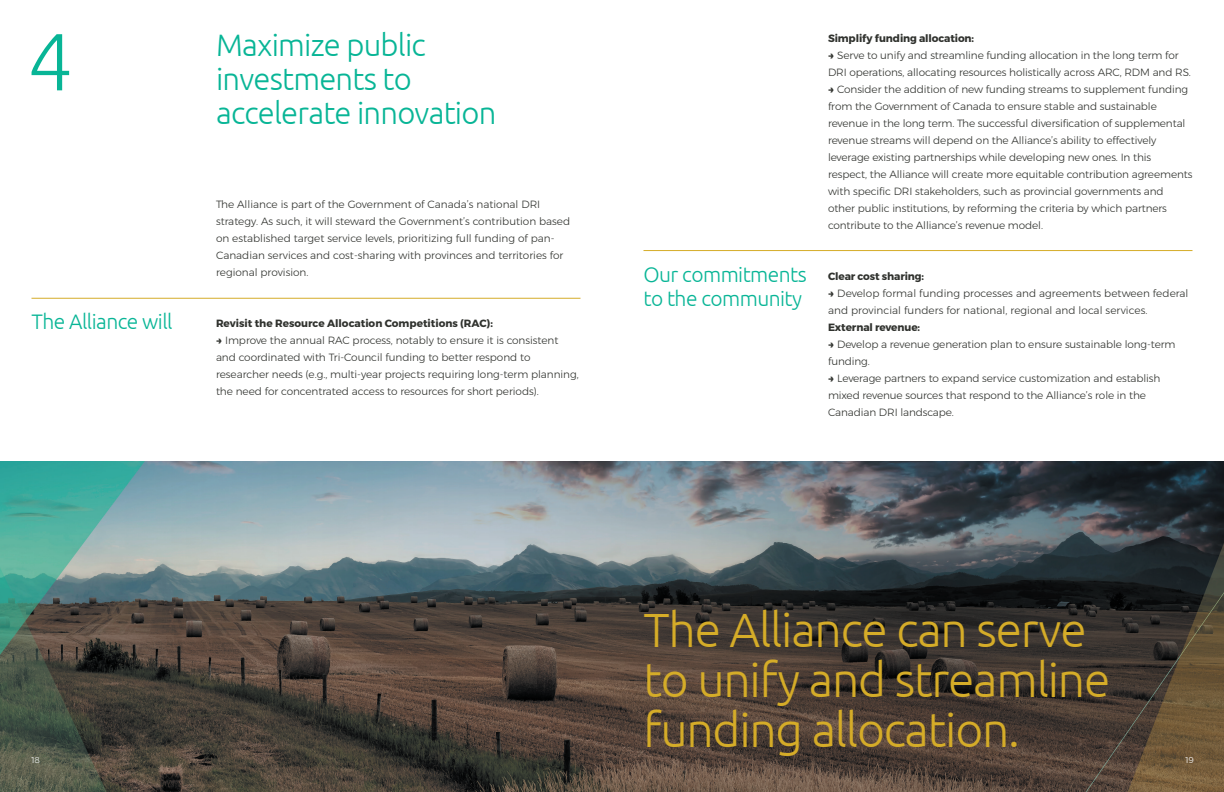
<style>
.page{position:relative;width:1224px;height:792px;background:#fff}
.page>*{position:absolute;margin:0;border:0;box-sizing:border-box;transform-origin:0 0}
.t1{font:300 81px "Ubuntu";color:#08b596}
.t2{font:300 48px/50px "Ubuntu";letter-spacing:-.025em;color:#d5ac28}
.t3{font:300 31px/34px "Ubuntu";letter-spacing:-.025em;color:#08b596}
.t4{font:300 21px/24px "Ubuntu";letter-spacing:-.025em;color:#08b596}
.t5{font:300 10.5px/17px "Montserrat";letter-spacing:-.01em;color:#30322e}
.t6{font:700 10.5px "Montserrat";letter-spacing:-.01em;color:#30322e}
.t7{font:300 8.5px "Montserrat";color:#fff}
.s1{font-weight:700}
</style>
<div class="page">
<img style="left:0;top:461px;width:1224px;height:331px">
<hr style="left:32px;top:298px;width:548px;height:1px;background:#d5ac28">
<hr style="left:644px;top:250px;width:548px;height:1px;background:#d5ac28">
<h1 class="t1" style="left:28px;top:13px;width:47px">4</h1>
<h3 class="t4" style="left:32px;top:309px;width:143px">The Alliance will</h3>
<h3 class="t3" style="left:216px;top:27px;width:282px">Maximize public investments to accelerate innovation</h3>
<p class="t5" style="left:216px;top:196px;width:356px">The Alliance is part of the Government of Canada’s national DRI strategy. As such, it will steward the Government’s contribution based on established target service levels, prioritizing full funding of pan-Canadian services and cost-sharing with provinces and territories for regional provision.</p>
<p class="t6" style="left:216px;top:315px;width:278px">Revisit the Resource Allocation Competitions (RAC):</p>
<p class="t5" style="left:216px;top:332px;width:364px"><span class="s1">→</span> Improve the annual RAC process, notably to ensure it is consistent and coordinated with Tri-Council funding to better respond to researcher needs (e.g., multi-year projects requiring long-term planning, the need for concentrated access to resources for short periods).</p>
<h3 class="t4" style="left:644px;top:262px;width:165px">Our commitments to the community</h3>
<p class="t6" style="left:828px;top:30px;width:148px">Simplify funding allocation:</p>
<p class="t5" style="left:828px;top:46px;width:364px"><span class="s1">→</span> Serve to unify and streamline funding allocation in the long term for<br>DRI operations, allocating resources holistically across ARC, RDM and RS.</p>
<p class="t5" style="left:828px;top:80px;width:366px"><span class="s1">→</span> Consider the addition of new funding streams to supplement funding from the Government of Canada to ensure stable and sustainable revenue in the long term. The successful diversification of supplemental revenue streams will depend on the Alliance’s ability to effectively leverage existing partnerships while developing new ones. In this respect, the Alliance will create more equitable contribution agreements with specific DRI stakeholders, such as provincial governments and other public institutions, by reforming the criteria by which partners contribute to the Alliance’s revenue model.</p>
<p class="t6" style="left:828px;top:267px;width:98px">Clear cost sharing:</p>
<p class="t5" style="left:828px;top:284px;width:362px"><span class="s1">→</span> Develop formal funding processes and agreements between federal and provincial funders for national, regional and local services.</p>
<p class="t6" style="left:828px;top:318px;width:94px">External revenue:</p>
<p class="t5" style="left:828px;top:335px;width:349px"><span class="s1">→</span> Develop a revenue generation plan to ensure sustainable long-term funding.</p>
<p class="t5" style="left:828px;top:369px;width:334px"><span class="s1">→</span> Leverage partners to expand service customization and establish mixed revenue sources that respond to the Alliance’s role in the<br>Canadian DRI landscape.</p>
<h2 class="t2" style="left:644px;top:604px;width:468px">The Alliance can serve to unify and streamline funding allocation.</h2>
<p class="t7" style="left:32px;top:754px;width:10px">18</p>
<p class="t7" style="left:1185px;top:754px;width:10px">19</p>
</div>
